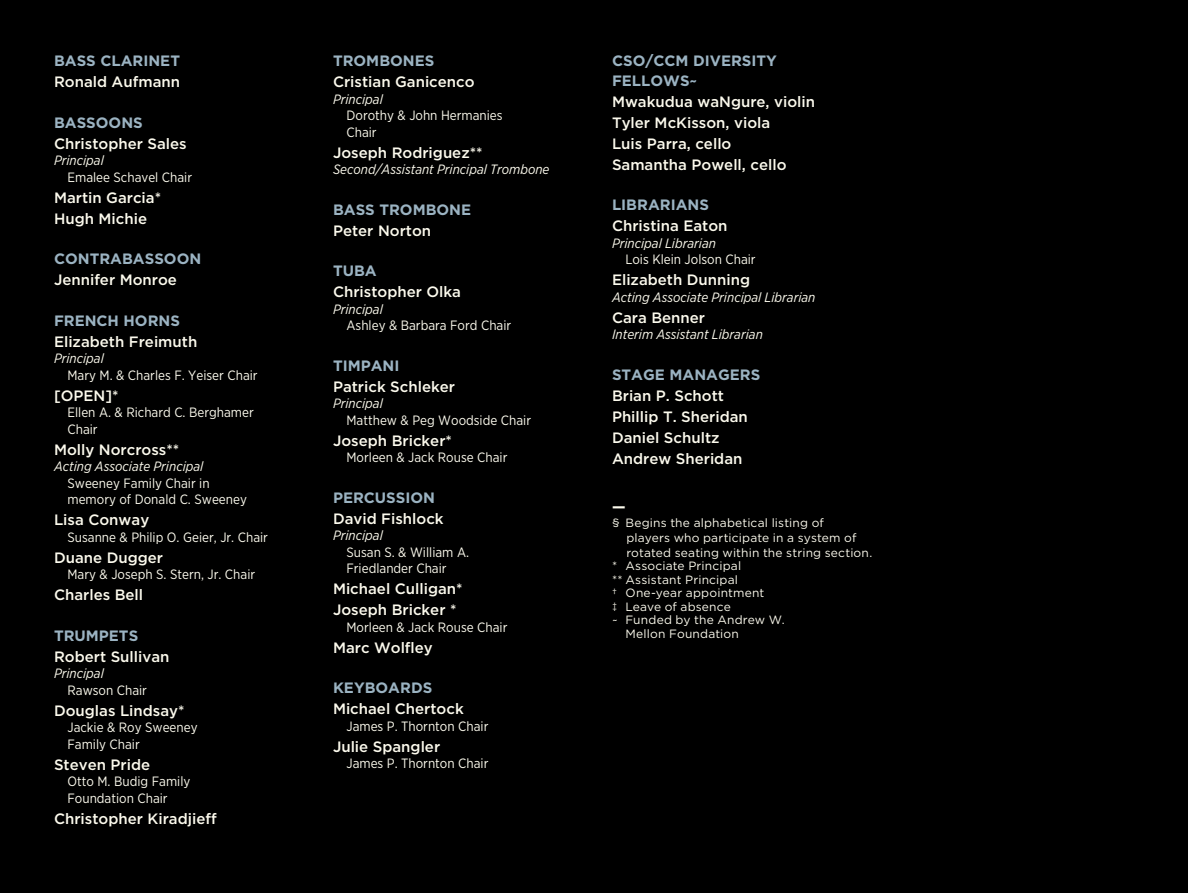
<style>
.page{position:relative;width:1188px;height:893px;background:#fff}
.page>*{position:absolute;margin:0;border:0;box-sizing:border-box;transform-origin:0 0}
.t1{font:500 15px/21px "Gotham";color:#fcfaed}
.t2{font:700 15px/19.5px "Gotham";color:#9bb3c2}
.t3{font:700 15px "Gotham";color:#fcfaed}
.t4{font:13.5px/16.5px "Gotham Narrow";color:#fcfaed}
.t5{font:italic 13.5px "Gotham Narrow";color:#fcfaed}
.t6{font:12px/15px "Gotham";letter-spacing:.015em;color:#fcfaed}
</style>
<div class="page">
<div style="left:0;top:0;width:1188px;height:892px;background:#000"></div>
<p class="t2" style="left:54px;top:51px;width:128px">BASS CLARINET</p>
<p class="t1" style="left:54px;top:71px;width:128px">Ronald Aufmann</p>
<p class="t2" style="left:54px;top:112px;width:90px">BASSOONS</p>
<p class="t1" style="left:54px;top:133px;width:134px">Christopher Sales</p>
<p class="t5" style="left:54px;top:152px;width:51px">Principal</p>
<p class="t4" style="left:68px;top:168px;width:126px">Emalee Schavel Chair</p>
<p class="t1" style="left:54px;top:187px;width:109px">Martin Garcia*<br>Hugh Michie</p>
<p class="t2" style="left:54px;top:249px;width:149px">CONTRABASSOON</p>
<p class="t1" style="left:54px;top:269px;width:125px">Jennifer Monroe</p>
<p class="t2" style="left:54px;top:310px;width:128px">FRENCH HORNS</p>
<p class="t1" style="left:54px;top:331px;width:145px">Elizabeth Freimuth</p>
<p class="t5" style="left:54px;top:350px;width:51px">Principal</p>
<p class="t4" style="left:68px;top:366px;width:192px">Mary M. &amp; Charles F. Yeiser Chair</p>
<p class="t1" style="left:54px;top:385px;width:66px">[OPEN]*</p>
<p class="t4" style="left:68px;top:404px;width:188px">Ellen A. &amp; Richard C. Berghamer<br>Chair</p>
<p class="t1" style="left:54px;top:439px;width:127px">Molly Norcross**</p>
<p class="t5" style="left:54px;top:458px;width:151px">Acting Associate Principal</p>
<p class="t4" style="left:68px;top:474px;width:181px">Sweeney Family Chair in memory of Donald C. Sweeney</p>
<p class="t1" style="left:54px;top:509px;width:97px">Lisa Conway</p>
<p class="t4" style="left:68px;top:528px;width:202px">Susanne &amp; Philip O. Geier, Jr. Chair</p>
<p class="t1" style="left:54px;top:547px;width:111px">Duane Dugger</p>
<p class="t4" style="left:68px;top:566px;width:189px">Mary &amp; Joseph S. Stern, Jr. Chair</p>
<p class="t1" style="left:54px;top:584px;width:91px">Charles Bell</p>
<p class="t2" style="left:54px;top:625px;width:86px">TRUMPETS</p>
<p class="t1" style="left:54px;top:646px;width:117px">Robert Sullivan</p>
<p class="t5" style="left:54px;top:665px;width:51px">Principal</p>
<p class="t4" style="left:68px;top:681px;width:81px">Rawson Chair</p>
<p class="t1" style="left:54px;top:700px;width:132px">Douglas Lindsay*</p>
<p class="t4" style="left:68px;top:719px;width:132px">Jackie &amp; Roy Sweeney<br>Family Chair</p>
<p class="t1" style="left:54px;top:754px;width:98px">Steven Pride</p>
<p class="t4" style="left:68px;top:773px;width:124px">Otto M. Budig Family<br>Foundation Chair</p>
<p class="t1" style="left:54px;top:808px;width:164px">Christopher Kiradjieff</p>
<p class="t2" style="left:333px;top:51px;width:103px">TROMBONES</p>
<p class="t1" style="left:333px;top:71px;width:143px">Cristian Ganicenco</p>
<p class="t5" style="left:333px;top:90px;width:51px">Principal</p>
<p class="t4" style="left:346px;top:107px;width:158px">Dorothy &amp; John Hermanies<br>Chair</p>
<p class="t1" style="left:333px;top:142px;width:151px">Joseph Rodriguez**</p>
<p class="t5" style="left:333px;top:161px;width:218px">Second/Assistant Principal Trombone</p>
<p class="t2" style="left:333px;top:199px;width:140px">BASS TROMBONE</p>
<p class="t1" style="left:333px;top:220px;width:100px">Peter Norton</p>
<p class="t2" style="left:333px;top:261px;width:45px">TUBA</p>
<p class="t1" style="left:333px;top:281px;width:130px">Christopher Olka</p>
<p class="t5" style="left:333px;top:300px;width:51px">Principal</p>
<p class="t4" style="left:346px;top:317px;width:166px">Ashley &amp; Barbara Ford Chair</p>
<p class="t2" style="left:333px;top:355px;width:68px">TIMPANI</p>
<p class="t1" style="left:333px;top:376px;width:124px">Patrick Schleker</p>
<p class="t5" style="left:333px;top:395px;width:51px">Principal</p>
<p class="t4" style="left:346px;top:411px;width:186px">Matthew &amp; Peg Woodside Chair</p>
<p class="t1" style="left:333px;top:430px;width:121px">Joseph Bricker*</p>
<p class="t4" style="left:346px;top:449px;width:162px">Morleen &amp; Jack Rouse Chair</p>
<p class="t2" style="left:333px;top:487px;width:104px">PERCUSSION</p>
<p class="t1" style="left:333px;top:508px;width:112px">David Fishlock</p>
<p class="t5" style="left:333px;top:527px;width:51px">Principal</p>
<p class="t4" style="left:346px;top:543px;width:124px">Susan S. &amp; William A.<br>Friedlander Chair</p>
<p class="t1" style="left:333px;top:578px;width:131px">Michael Culligan*<br>Joseph Bricker *</p>
<p class="t4" style="left:346px;top:618px;width:162px">Morleen &amp; Jack Rouse Chair</p>
<p class="t1" style="left:333px;top:637px;width:101px">Marc Wolfley</p>
<p class="t2" style="left:333px;top:678px;width:101px">KEYBOARDS</p>
<p class="t1" style="left:333px;top:698px;width:132px">Michael Chertock</p>
<p class="t4" style="left:346px;top:717px;width:143px">James P. Thornton Chair</p>
<p class="t1" style="left:333px;top:736px;width:109px">Julie Spangler</p>
<p class="t4" style="left:346px;top:755px;width:143px">James P. Thornton Chair</p>
<p class="t2" style="left:612px;top:51px;width:167px">CSO/CCM DIVERSITY<br>FELLOWS~</p>
<p class="t1" style="left:612px;top:91px;width:205px">Mwakudua waNgure, violin<br>Tyler McKisson, viola<br>Luis Parra, cello<br>Samantha Powell, cello</p>
<p class="t2" style="left:612px;top:195px;width:99px">LIBRARIANS</p>
<p class="t1" style="left:612px;top:215px;width:117px">Christina Eaton</p>
<p class="t5" style="left:612px;top:234px;width:105px">Principal Librarian</p>
<p class="t4" style="left:626px;top:251px;width:132px">Lois Klein Jolson Chair</p>
<p class="t1" style="left:612px;top:269px;width:140px">Elizabeth Dunning</p>
<p class="t5" style="left:612px;top:288px;width:205px">Acting Associate Principal Librarian</p>
<p class="t1" style="left:612px;top:307px;width:95px">Cara Benner</p>
<p class="t5" style="left:612px;top:326px;width:152px">Interim Assistant Librarian</p>
<p class="t2" style="left:612px;top:364px;width:150px">STAGE MANAGERS</p>
<p class="t1" style="left:612px;top:385px;width:137px">Brian P. Schott<br>Phillip T. Sheridan<br>Daniel Schultz<br>Andrew Sheridan</p>
<p class="t3" style="left:612px;top:496px;width:15px">—</p>
<p class="t6" style="left:626px;top:514px;width:247px;text-indent:-14px">§ Begins the alphabetical listing of<br>players who participate in a system of rotated seating within the string section.</p>
<p class="t6" style="left:612px;top:558px;width:131px">* Associate Principal</p>
<p class="t6" style="left:612px;top:571px;width:128px">** Assistant Principal</p>
<p class="t6" style="left:612px;top:585px;width:154px">† One-year appointment</p>
<p class="t6" style="left:612px;top:598px;width:120px">‡ Leave of absence</p>
<p class="t6" style="left:612px;top:612px;width:174px">~ Funded by the Andrew W.</p>
<p class="t6" style="left:626px;top:625px;width:115px">Mellon Foundation</p>
</div>
